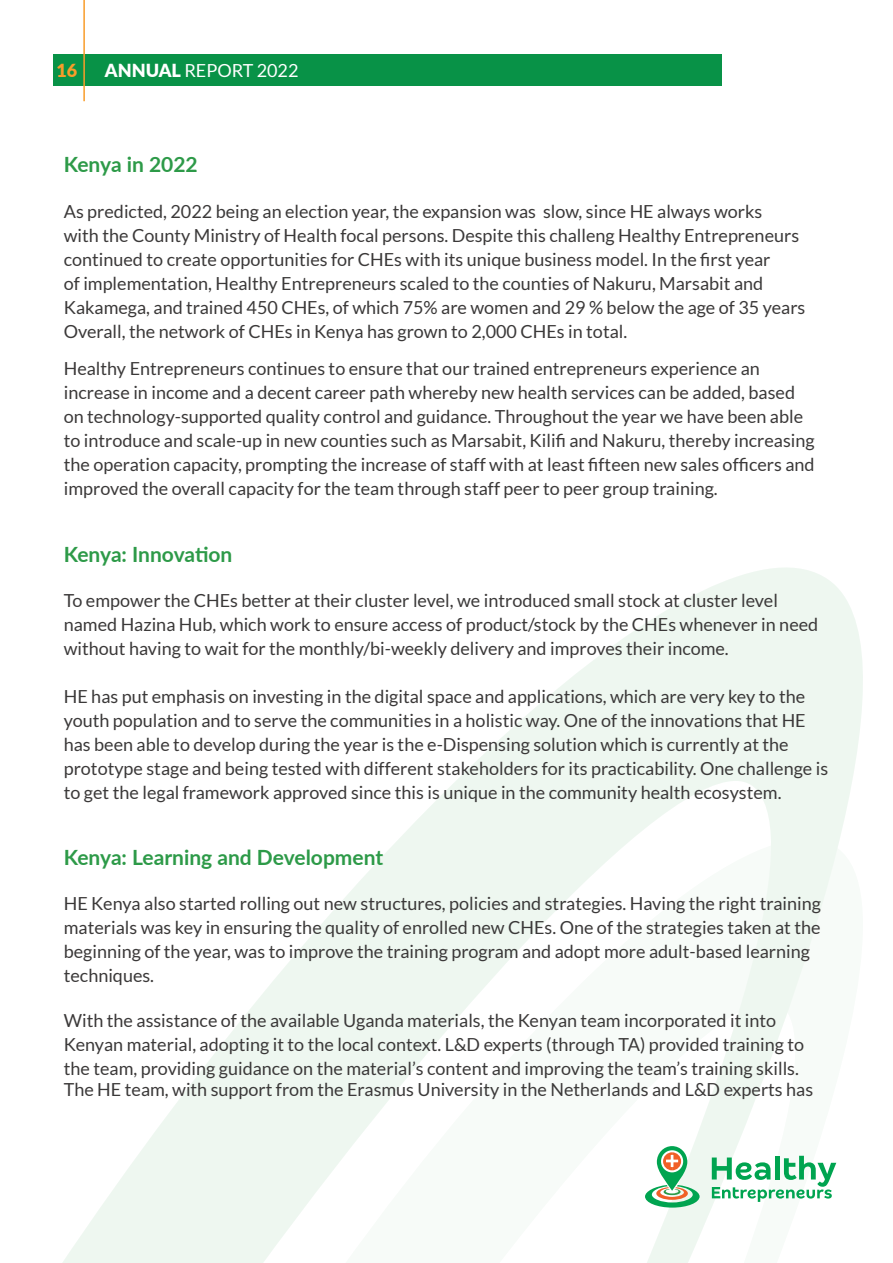
<style>
.page{position:relative;width:893px;height:1263px;background:#fff}
.page>*{position:absolute;margin:0;border:0;box-sizing:border-box;transform-origin:0 0}
.t1{font:700 21px "Lato";color:#2d9a48}
.t2{font:18px/24px "Lato";color:#3b3939}
.t3{font:18px "Lato";color:#fff}
.t4{font:900 18px "Lato";color:#f99d2a}
.s1{font-weight:900}
</style>
<div class="page">
<div style="left:53px;top:54px;width:669px;height:31px;background:#089247"></div>
<hr style="left:83px;top:0;width:2px;height:101px;background:#f99d2a">
<svg style="left:63px;top:568px;width:800px;height:695px"></svg>
<svg style="left:645px;top:1146px;width:55px;height:61px"></svg>
<svg style="left:712px;top:1156px;width:124px;height:46px"></svg>
<p class="t4" style="left:57px;top:57px;width:22px">16</p>
<p class="t3" style="left:105px;top:60px;width:195px"><span class="s1">ANNUAL</span> REPORT 2022</p>
<p class="t1" style="left:64px;top:149px;width:135px">Kenya in 2022</p>
<p class="t2" style="left:64px;top:199px;width:743px">As predicted, 2022 being an election year, the expansion was slow, since HE always works<br>with the County Ministry of Health focal persons. Despite this challeng Healthy Entrepreneurs continued to create opportunities for CHEs with its unique business model. In the first year<br>of implementation, Healthy Entrepreneurs scaled to the counties of Nakuru, Marsabit and Kakamega, and trained 450 CHEs, of which 75% are women and 29 % below the age of 35 years Overall, the network of CHEs in Kenya has grown to 2,000 CHEs in total.</p>
<p class="t2" style="left:64px;top:356px;width:752px">Healthy Entrepreneurs continues to ensure that our trained entrepreneurs experience an increase in income and a decent career path whereby new health services can be added, based on technology-supported quality control and guidance. Throughout the year we have been able to introduce and scale-up in new counties such as Marsabit, Kilifi and Nakuru, thereby increasing the operation capacity, prompting the increase of staff with at least fifteen new sales officers and improved the overall capacity for the team through staff peer to peer group training.</p>
<p class="t1" style="left:64px;top:539px;width:170px">Kenya: Innovation</p>
<p class="t2" style="left:64px;top:588px;width:756px">To empower the CHEs better at their cluster level, we introduced small stock at cluster level named Hazina Hub, which work to ensure access of product/stock by the CHEs whenever in need without having to wait for the monthly/bi-weekly delivery and improves their income.</p>
<p class="t2" style="left:64px;top:684px;width:766px">HE has put emphasis on investing in the digital space and applications, which are very key to the youth population and to serve the communities in a holistic way. One of the innovations that HE has been able to develop during the year is the e-Dispensing solution which is currently at the prototype stage and being tested with different stakeholders for its practicability. One challenge is to get the legal framework approved since this is unique in the community health ecosystem.</p>
<p class="t1" style="left:64px;top:842px;width:321px">Kenya: Learning and Development</p>
<p class="t2" style="left:64px;top:891px;width:759px">HE Kenya also started rolling out new structures, policies and strategies. Having the right training materials was key in ensuring the quality of enrolled new CHEs. One of the strategies taken at the beginning of the year, was to improve the training program and adopt more adult-based learning techniques.</p>
<p class="t2" style="left:64px;top:1008px;width:742px">With the assistance of the available Uganda materials, the Kenyan team incorporated it into<br>Kenyan material, adopting it to the local context. L&amp;D experts (through TA) provided training to the team, providing guidance on the material’s content and improving the team’s training skills.</p>
<p class="t2" style="left:64px;top:1078px;width:751px">The HE team, with support from the Erasmus University in the Netherlands and L&amp;D experts has</p>
</div>
